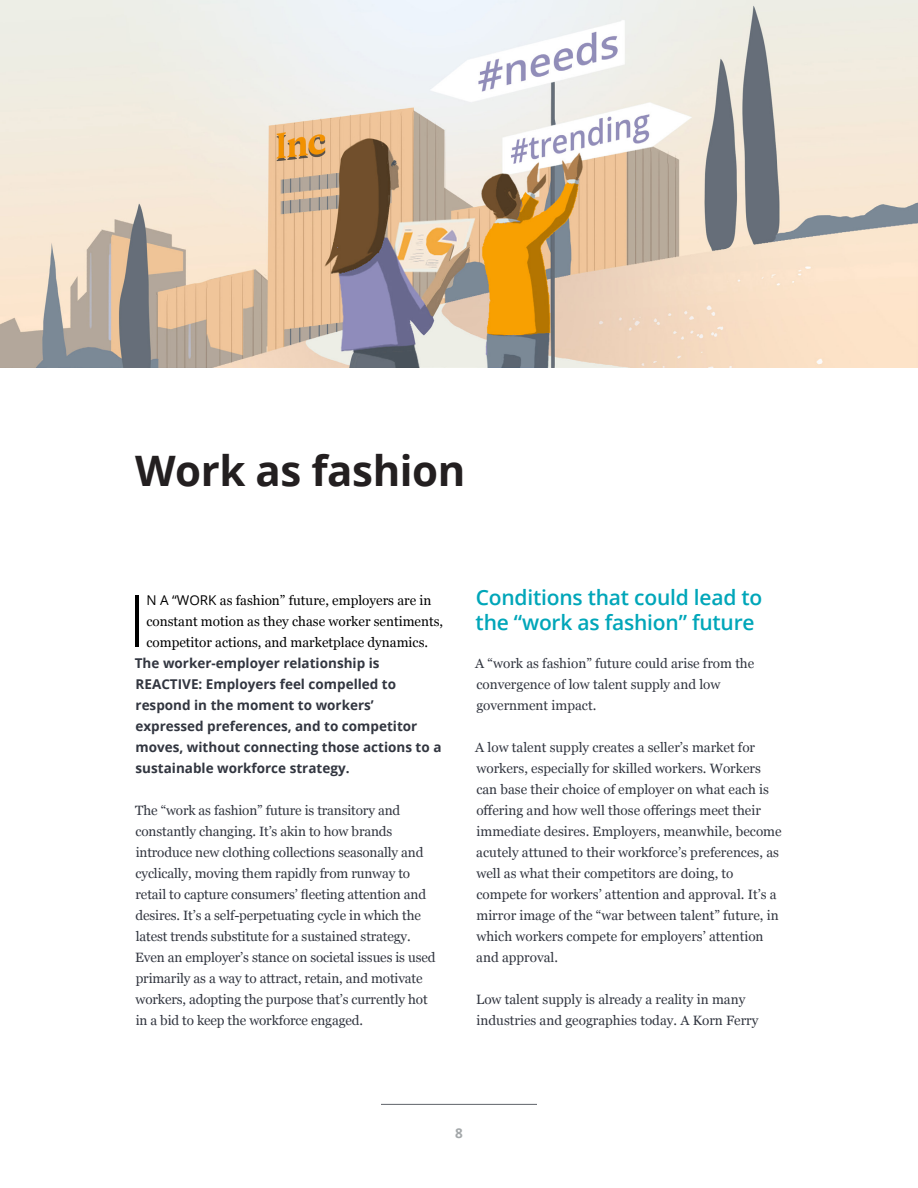
<style>
.page{position:relative;width:918px;height:1188px;background:#fff}
.page>*{position:absolute;margin:0;border:0;box-sizing:border-box;transform-origin:0 0}
.t1{font:300 72.3px "Open Sans";color:#000}
.t2{font:700 42px "Open Sans";letter-spacing:-.01em;color:#231f20}
.t3{font:600 21px/25.2px "Open Sans";letter-spacing:-.01em;color:#00a6b9}
.t4{font:13.5px/21px "Georgia";color:#323640}
.t5{font:700 13.5px/21px "Open Sans";color:#323640}
.t6{font:13.5px/21px "Georgia";color:#000}
.t7{font:700 13.5px "Open Sans";color:#a3a7a9}
.s1{font-family:"Open Sans"}
</style>
<div class="page">
<hr style="left:381px;top:1104px;width:156px;height:1px;background:#5f6369">
<img style="left:0;top:0;width:918px;height:367px">
<h2 class="t2" style="left:135px;top:442px;width:332px">Work as fashion</h2>
<h1 class="t1" style="left:128px;top:571px;width:20px">I</h1>
<p class="t6" style="left:146px;top:589px;width:298px"><span class="s1">N A “WORK</span> as fashion” future, employers are in constant motion as they chase worker sentiments, competitor actions, and marketplace dynamics.</p>
<p class="t5" style="left:135px;top:652px;width:308px">The worker-employer relationship is REACTIVE: Employers feel compelled to respond in the moment to workers’ expressed preferences, and to competitor moves, without connecting those actions to a sustainable workforce strategy.</p>
<p class="t4" style="left:135px;top:799px;width:302px">The “work as fashion” future is transitory and constantly changing. It’s akin to how brands introduce new clothing collections seasonally and cyclically, moving them rapidly from runway to retail to capture consumers’ fleeting attention and desires. It’s a self-perpetuating cycle in which the latest trends substitute for a sustained strategy.<br>Even an employer’s stance on societal issues is used primarily as a way to attract, retain, and motivate workers, adopting the purpose that’s currently hot in a bid to keep the workforce engaged.</p>
<h3 class="t3" style="left:476px;top:584px;width:288px">Conditions that could lead to the “work as fashion” future</h3>
<p class="t4" style="left:475px;top:652px;width:281px">A “work as fashion” future could arise from the convergence of low talent supply and low government impact.</p>
<p class="t4" style="left:475px;top:736px;width:308px">A low talent supply creates a seller’s market for workers, especially for skilled workers. Workers can base their choice of employer on what each is offering and how well those offerings meet their immediate desires. Employers, meanwhile, become acutely attuned to their workforce’s preferences, as well as what their competitors are doing, to compete for workers’ attention and approval. It’s a mirror image of the “war between talent” future, in which workers compete for employers’ attention and approval.</p>
<p class="t4" style="left:476px;top:988px;width:284px">Low talent supply is already a reality in many industries and geographies today. A Korn Ferry</p>
<p class="t7" style="left:455px;top:1123px;width:9px">8</p>
</div>
